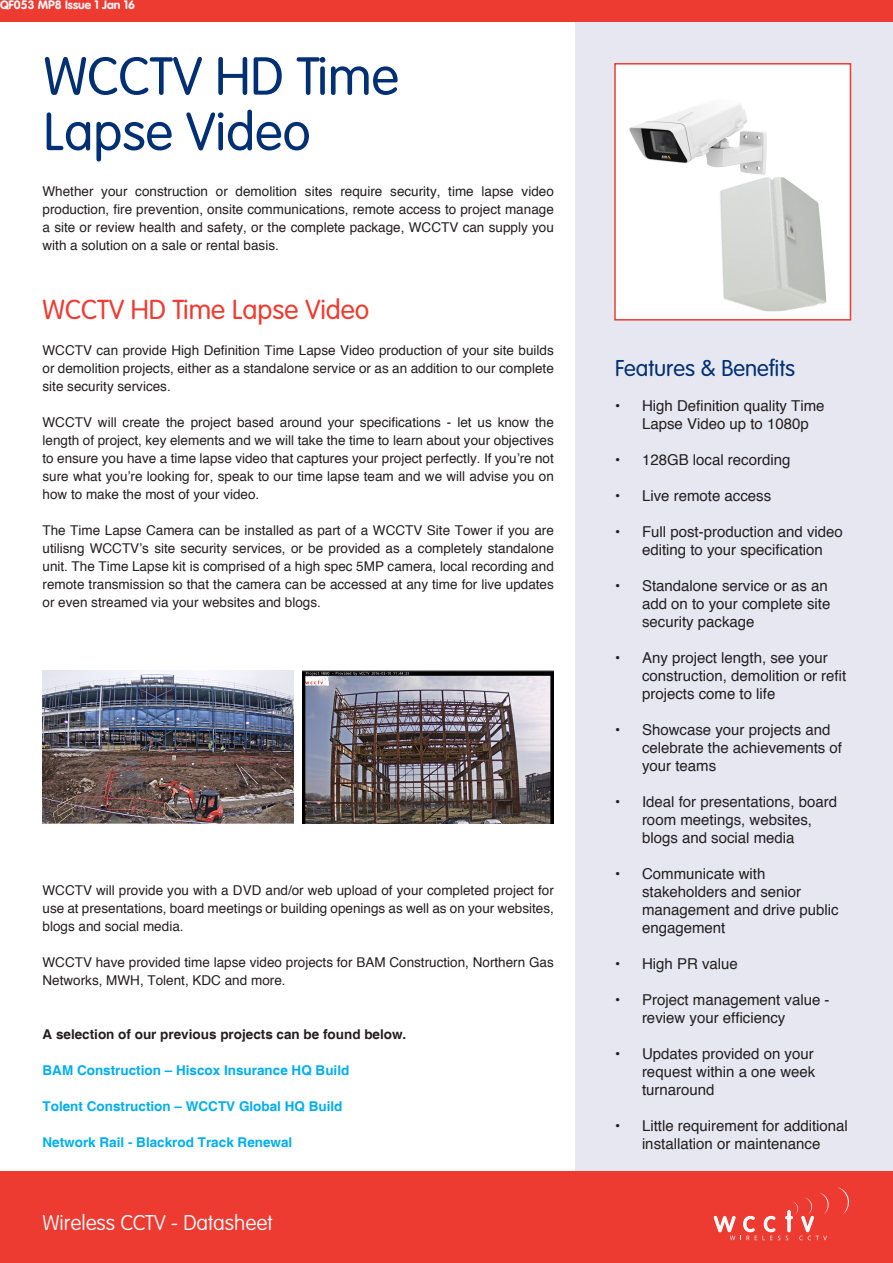
<style>
.page{position:relative;width:893px;height:1263px;background:#fff}
.page>*{position:absolute;margin:0;border:0;box-sizing:border-box;transform-origin:0 0}
.Main_Header{font:300 52.5px "VAG Rounded Std";color:#002f73}
.t1{font:300 27px "VAG Rounded Std";color:#ee3b32}
.t2{font:300 22.5px "VAG Rounded Std";color:#002f73}
.body_text{font:100 21px "VAG Rounded Std";color:#fff}
.t3{font:21px "Myriad Pro";color:#fff}
.t4{font:15px/18px "Helvetica";color:#231f20}
.body_text-2{font:13.5px/18px "Helvetica";color:#231f20;text-align:justify}
.t5{font:700 13.5px "Helvetica";color:#00aeef}
.t6{font:700 13.5px "Helvetica";color:#231f20}
.body_text-3{font:12px "VAG Rounded Bold";color:#fcfafc}
</style>
<div class="page">
<div style="left:575px;top:21px;width:318px;height:1150px;background:#e7e7f1"></div>
<div style="left:0;top:0;width:893px;height:21px;background:#ee3b32"></div>
<div style="left:614px;top:63px;width:237px;height:258px;background:#fff;border:2px solid #ee3b32"></div>
<div style="left:0;top:1171px;width:893px;height:92px;background:#ee3b32"></div>
<svg style="left:837px;top:1187px;width:12px;height:27px"></svg>
<svg style="left:713px;top:1192px;width:116px;height:48px"></svg>
<img style="left:629px;top:104px;width:137px;height:71px">
<img style="left:720px;top:177px;width:106px;height:134px">
<img style="left:43px;top:671px;width:250px;height:153px">
<img style="left:303px;top:671px;width:251px;height:153px">
<p class="body_text-3" style="left:0;top:-2px;width:137px">QF053 MP8 Issue 1 Jan 16</p>
<p class="Main_Header" style="left:44px;top:46px;width:357px">WCCTV HD Time</p>
<p class="Main_Header" style="left:44px;top:102px;width:269px">Lapse Video</p>
<p class="body_text-2" style="left:43px;top:182px;width:513px">Whether your construction or demolition sites require security, time lapse video production, fire prevention, onsite communications, remote access to project manage a site or review health and safety, or the complete package, WCCTV can supply you with a solution on a sale or rental basis.</p>
<p class="t1" style="left:43px;top:294px;width:328px">WCCTV HD Time Lapse Video</p>
<p class="body_text-2" style="left:43px;top:341px;width:513px">WCCTV can provide High Definition Time Lapse Video production of your site builds or demolition projects, either as a standalone service or as an addition to our complete site security services.</p>
<p class="body_text-2" style="left:43px;top:413px;width:513px">WCCTV will create the project based around your specifications - let us know the length of project, key elements and we will take the time to learn about your objectives to ensure you have a time lapse video that captures your project perfectly. If you’re not sure what you’re looking for, speak to our time lapse team and we will advise you on how to make the most of your video.</p>
<p class="body_text-2" style="left:43px;top:521px;width:513px">The Time Lapse Camera can be installed as part of a WCCTV Site Tower if you are utilisng WCCTV’s site security services, or be provided as a completely standalone unit. The Time Lapse kit is comprised of a high spec 5MP camera, local recording and remote transmission so that the camera can be accessed at any time for live updates or even streamed via your websites and blogs.</p>
<p class="body_text-2" style="left:43px;top:881px;width:513px">WCCTV will provide you with a DVD and/or web upload of your completed project for use at presentations, board meetings or building openings as well as on your websites, blogs and social media.</p>
<p class="body_text-2" style="left:43px;top:953px;width:513px">WCCTV have provided time lapse video projects for BAM Construction, Northern Gas<br>Networks, MWH, Tolent, KDC and more.</p>
<p class="t6" style="left:43px;top:1026px;width:365px">A selection of our previous projects can be found below.</p>
<p class="t5" style="left:43px;top:1062px;width:308px">BAM Construction – Hiscox Insurance HQ Build</p>
<p class="t5" style="left:43px;top:1098px;width:302px">Tolent Construction – WCCTV Global HQ Build</p>
<p class="t5" style="left:43px;top:1134px;width:251px">Network Rail - Blackrod Track Renewal</p>
<p class="body_text" style="left:43px;top:1210px;width:231px">Wireless CCTV - Datasheet</p>
<h3 class="t3" style="left:157px;top:1208px;width:25px">V -</h3>
<h3 class="t3" style="left:216px;top:1208px;width:12px">a</h3>
<p class="t2" style="left:615px;top:356px;width:182px">Features &amp; Benefits</p>
<p class="t4" style="left:642px;top:396px;width:184px;text-indent:-27px">• High Definition quality Time<br>Lapse Video up to 1080p</p>
<p class="t4" style="left:615px;top:450px;width:177px">• 128GB local recording</p>
<p class="t4" style="left:615px;top:486px;width:158px">• Live remote access</p>
<p class="t4" style="left:615px;top:522px;width:229px;text-align:center">• Full post-production and video editing to your specification</p>
<p class="t4" style="left:642px;top:576px;width:190px;text-indent:-27px">• Standalone service or as an add on to your complete site security package</p>
<p class="t4" style="left:642px;top:648px;width:206px;text-indent:-27px">• Any project length, see your construction, demolition or refit projects come to life</p>
<p class="t4" style="left:642px;top:720px;width:202px;text-indent:-27px">• Showcase your projects and celebrate the achievements of your teams</p>
<p class="t4" style="left:642px;top:792px;width:197px;text-indent:-27px">• Ideal for presentations, board room meetings, websites, blogs and social media</p>
<p class="t4" style="left:642px;top:864px;width:198px;text-indent:-27px">• Communicate with stakeholders and senior management and drive public engagement</p>
<p class="t4" style="left:615px;top:954px;width:124px">• High PR value</p>
<p class="t4" style="left:642px;top:990px;width:189px;text-indent:-27px">• Project management value - review your efficiency</p>
<p class="t4" style="left:642px;top:1044px;width:175px;text-align:justify;text-indent:-27px">• Updates provided on your request within a one week turnaround</p>
<p class="t4" style="left:615px;top:1116px;width:234px;text-align:center">• Little requirement for additional installation or maintenance</p>
</div>
